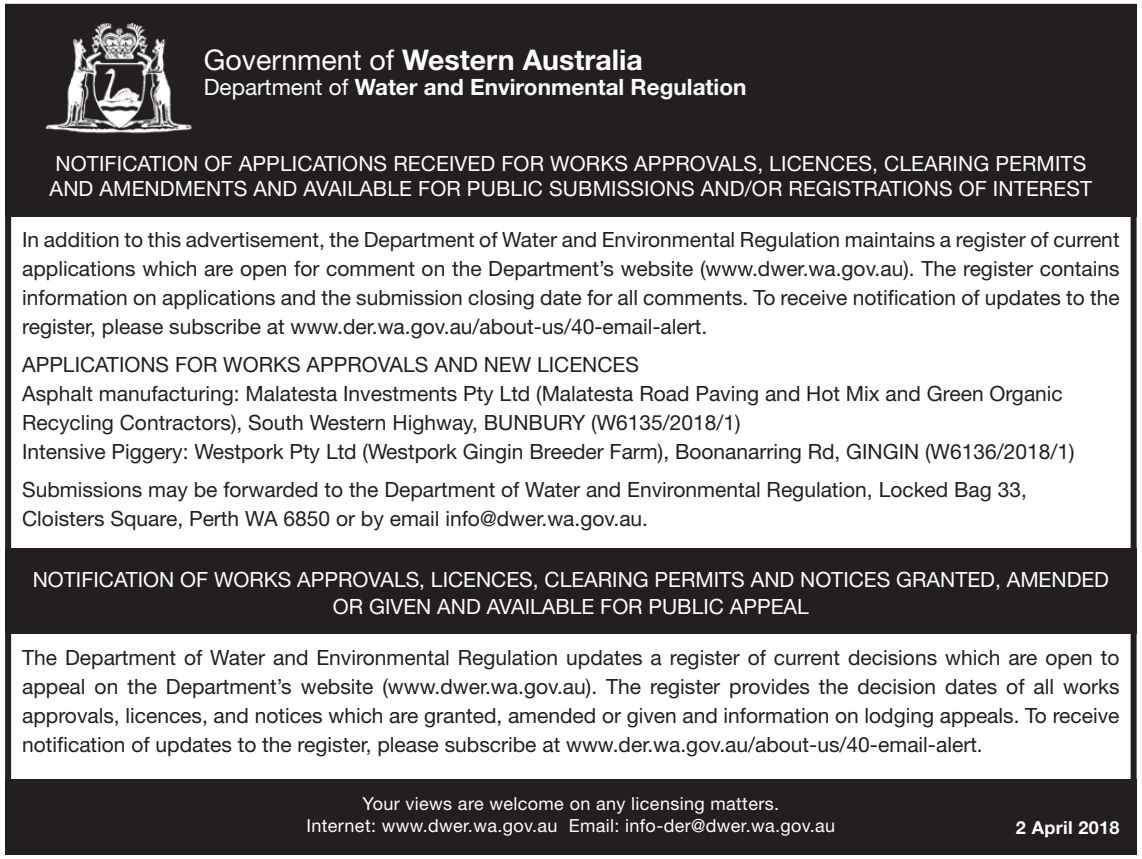
<style>
.page{position:relative;width:1142px;height:859px;background:#fff}
.page>*{position:absolute;margin:0;border:0;box-sizing:border-box;transform-origin:0 0}
.t1{font:700 28.5px "Helvetica Neue LT Std";color:#fff}
.t2{font:700 22.5px "Helvetica Neue LT Std";color:#fff}
.List_Paragraph{font:21px/29.1px "Helvetica Neue LT Std";color:#231f20;text-align:justify}
.Heading_1{font:21px/25.5px "Helvetica Neue LT Std";letter-spacing:.005em;color:#fff}
.t3{font:18px "Helvetica Neue LT Std";letter-spacing:.02em;color:#fff}
.t4{font:700 18px "Helvetica Neue LT Std";letter-spacing:.02em;color:#fff}
.s1{font-weight:400}
</style>
<div class="page">
<div style="left:5px;top:4px;width:1131px;height:212px;background:#231f20"></div>
<img style="left:45px;top:24px;width:148px;height:110px">
<div style="left:5px;top:779px;width:1131px;height:75px;background:#231f20"></div>
<div style="left:5px;top:548px;width:1131px;height:85px;background:#231f20"></div>
<p class="t1" style="left:204px;top:42px;width:441px"><span class="s1">Government of</span> Western Australia</p>
<p class="t2" style="left:204px;top:74px;width:544px"><span class="s1">Department of</span> Water and Environmental Regulation</p>
<p class="Heading_1" style="left:50px;top:150px;width:1044px">NOTIFICATION OF APPLICATIONS RECEIVED FOR WORKS APPROVALS, LICENCES, CLEARING PERMITS<br>AND AMENDMENTS AND AVAILABLE FOR PUBLIC SUBMISSIONS AND/OR REGISTRATIONS OF INTEREST</p>
<p class="List_Paragraph" style="left:22px;top:224px;width:1099px">In addition to this advertisement, the Department of Water and Environmental Regulation maintains a register of current applications which are open for comment on the Department’s website (www.dwer.wa.gov.au). The register contains information on applications and the submission closing date for all comments. To receive notification of updates to the register, please subscribe at www.der.wa.gov.au/about-us/40-email-alert.</p>
<p class="List_Paragraph" style="left:22px;top:349px;width:618px">APPLICATIONS FOR WORKS APPROVALS AND NEW LICENCES</p>
<p class="List_Paragraph" style="left:22px;top:379px;width:1042px">Asphalt manufacturing: Malatesta Investments Pty Ltd (Malatesta Road Paving and Hot Mix and Green Organic<br>Recycling Contractors), South Western Highway, BUNBURY (W6135/2018/1)</p>
<p class="List_Paragraph" style="left:22px;top:437px;width:1054px">Intensive Piggery: Westpork Pty Ltd (Westpork Gingin Breeder Farm), Boonanarring Rd, GINGIN (W6136/2018/1)</p>
<p class="List_Paragraph" style="left:22px;top:475px;width:1006px">Submissions may be forwarded to the Department of Water and Environmental Regulation, Locked Bag 33,<br>Cloisters Square, Perth WA 6850 or by email info@dwer.wa.gov.au.</p>
<p class="Heading_1" style="left:33px;top:565px;width:1077px;line-height:27px;text-align:center">NOTIFICATION OF WORKS APPROVALS, LICENCES, CLEARING PERMITS AND NOTICES GRANTED, AMENDED<br>OR GIVEN AND AVAILABLE FOR PUBLIC APPEAL</p>
<p class="List_Paragraph" style="left:22px;top:643px;width:1099px">The Department of Water and Environmental Regulation updates a register of current decisions which are open to appeal on the Department’s website (www.dwer.wa.gov.au). The register provides the decision dates of all works approvals, licences, and notices which are granted, amended or given and information on lodging appeals. To receive notification of updates to the register, please subscribe at www.der.wa.gov.au/about-us/40-email-alert.</p>
<p class="t3" style="left:363px;top:793px;width:418px">Your views are welcome on any licensing matters.</p>
<p class="t3" style="left:306px;top:814px;width:530px">Internet: www.dwer.wa.gov.au Email: info-der@dwer.wa.gov.au</p>
<p class="t4" style="left:1016px;top:816px;width:105px">2 April 2018</p>
</div>
